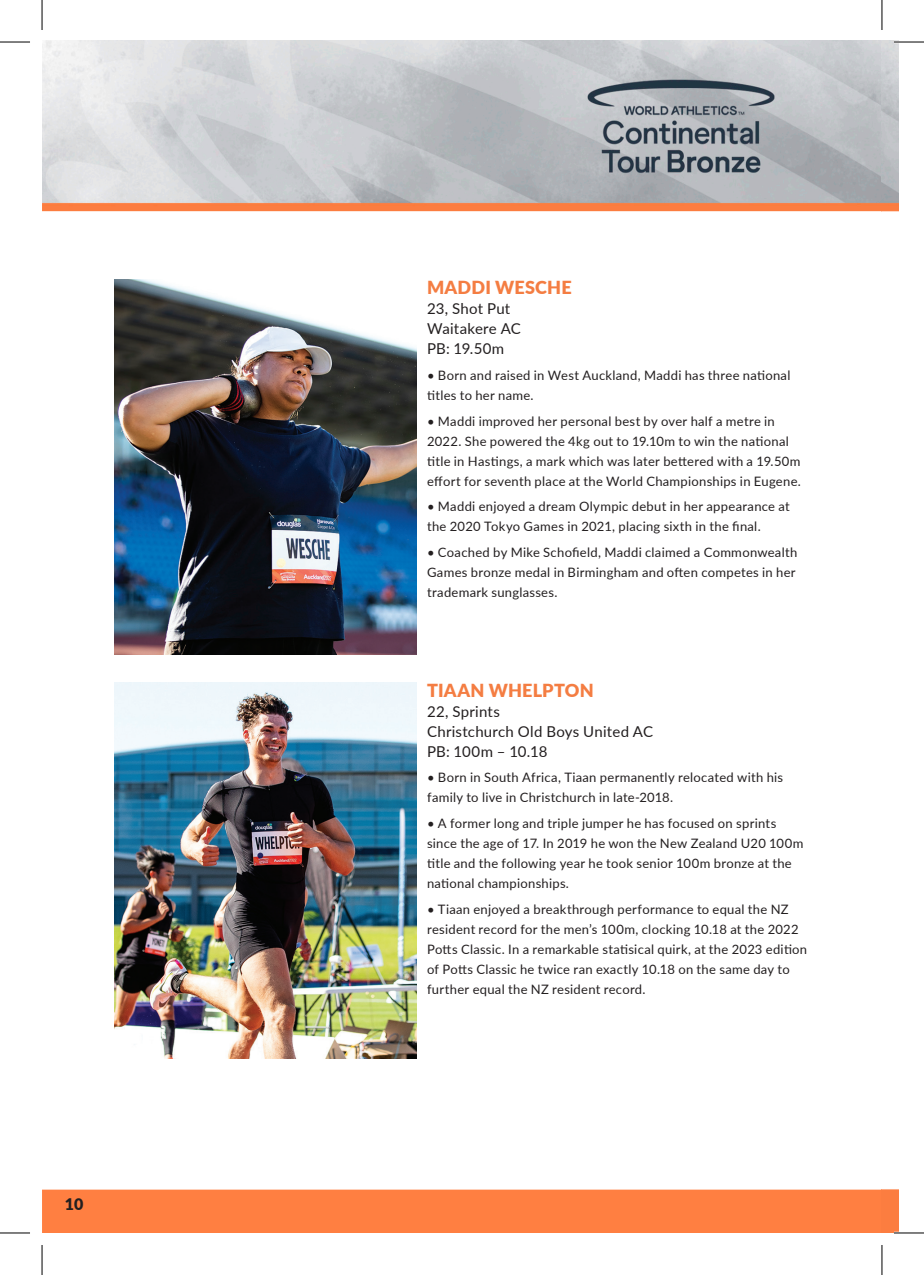
<style>
.page{position:relative;width:924px;height:1275px;background:#fff}
.page>*{position:absolute;margin:0;border:0;box-sizing:border-box;transform-origin:0 0}
.Body{font:900 18px "Lato";letter-spacing:.01em;color:#f47d42}
.t1{font:900 16px "Lato";color:#231f20}
.Body-2{font:15px "Lato";letter-spacing:.015em;color:#231f20}
.Body-3{font:13px/20px "Lato";letter-spacing:.02em;color:#231f20}
</style>
<div class="page">
<div style="left:42px;top:1189px;width:839px;height:44px;background:#ff7f41"></div>
<img style="left:881px;top:1189px;width:17px;height:44px">
<img style="left:42px;top:41px;width:856px;height:171px">
<img style="left:114px;top:280px;width:302px;height:374px">
<img style="left:114px;top:682px;width:302px;height:376px">
<hr style="left:893px;top:41px;width:30px;height:2px;background:#fff">
<hr style="left:893px;top:1231px;width:30px;height:3px;background:#fff">
<hr style="left:0;top:42px;width:30px;height:1px;background:#000">
<hr style="left:893px;top:42px;width:30px;height:1px;background:#000">
<hr style="left:0;top:1232px;width:30px;height:1px;background:#000">
<hr style="left:893px;top:1232px;width:30px;height:1px;background:#000">
<hr style="left:42px;top:0;width:1px;height:30px;background:#000">
<hr style="left:42px;top:1245px;width:1px;height:30px;background:#000">
<hr style="left:881px;top:0;width:1px;height:30px;background:#000">
<hr style="left:881px;top:1245px;width:1px;height:30px;background:#000">
<p class="t1" style="left:65px;top:1192px;width:20px">10</p>
<p class="Body" style="left:427px;top:274px;width:146px">MADDI WESCHE</p>
<p class="Body-2" style="left:427px;top:298px;width:85px">23, Shot Put</p>
<p class="Body-2" style="left:427px;top:318px;width:95px">Waitakere AC</p>
<p class="Body-2" style="left:427px;top:338px;width:79px">PB: 19.50m</p>
<p class="Body-3" style="left:427px;top:365px;width:365px">• Born and raised in West Auckland, Maddi has three national titles to her name.</p>
<p class="Body-3" style="left:427px;top:410px;width:375px">• Maddi improved her personal best by over half a metre in 2022. She powered the 4kg out to 19.10m to win the national title in Hastings, a mark which was later bettered with a 19.50m effort for seventh place at the World Championships in Eugene.</p>
<p class="Body-3" style="left:427px;top:496px;width:364px">• Maddi enjoyed a dream Olympic debut in her appearance at the 2020 Tokyo Games in 2021, placing sixth in the final.</p>
<p class="Body-3" style="left:427px;top:542px;width:371px">• Coached by Mike Schofield, Maddi claimed a Commonwealth<br>Games bronze medal in Birmingham and often competes in her trademark sunglasses.</p>
<p class="Body" style="left:427px;top:676px;width:168px">TIAAN WHELPTON</p>
<p class="Body-2" style="left:427px;top:700px;width:74px">22, Sprints</p>
<p class="Body-2" style="left:427px;top:720px;width:227px">Christchurch Old Boys United AC</p>
<p class="Body-2" style="left:427px;top:740px;width:122px">PB: 100m – 10.18</p>
<p class="Body-3" style="left:427px;top:767px;width:357px">• Born in South Africa, Tiaan permanently relocated with his family to live in Christchurch in late-2018.</p>
<p class="Body-3" style="left:427px;top:813px;width:378px">• A former long and triple jumper he has focused on sprints since the age of 17. In 2019 he won the New Zealand U20 100m title and the following year he took senior 100m bronze at the national championships.</p>
<p class="Body-3" style="left:427px;top:898px;width:381px">• Tiaan enjoyed a breakthrough performance to equal the NZ resident record for the men’s 100m, clocking 10.18 at the 2022<br>Potts Classic. In a remarkable statisical quirk, at the 2023 edition of Potts Classic he twice ran exactly 10.18 on the same day to further equal the NZ resident record.</p>
</div>
